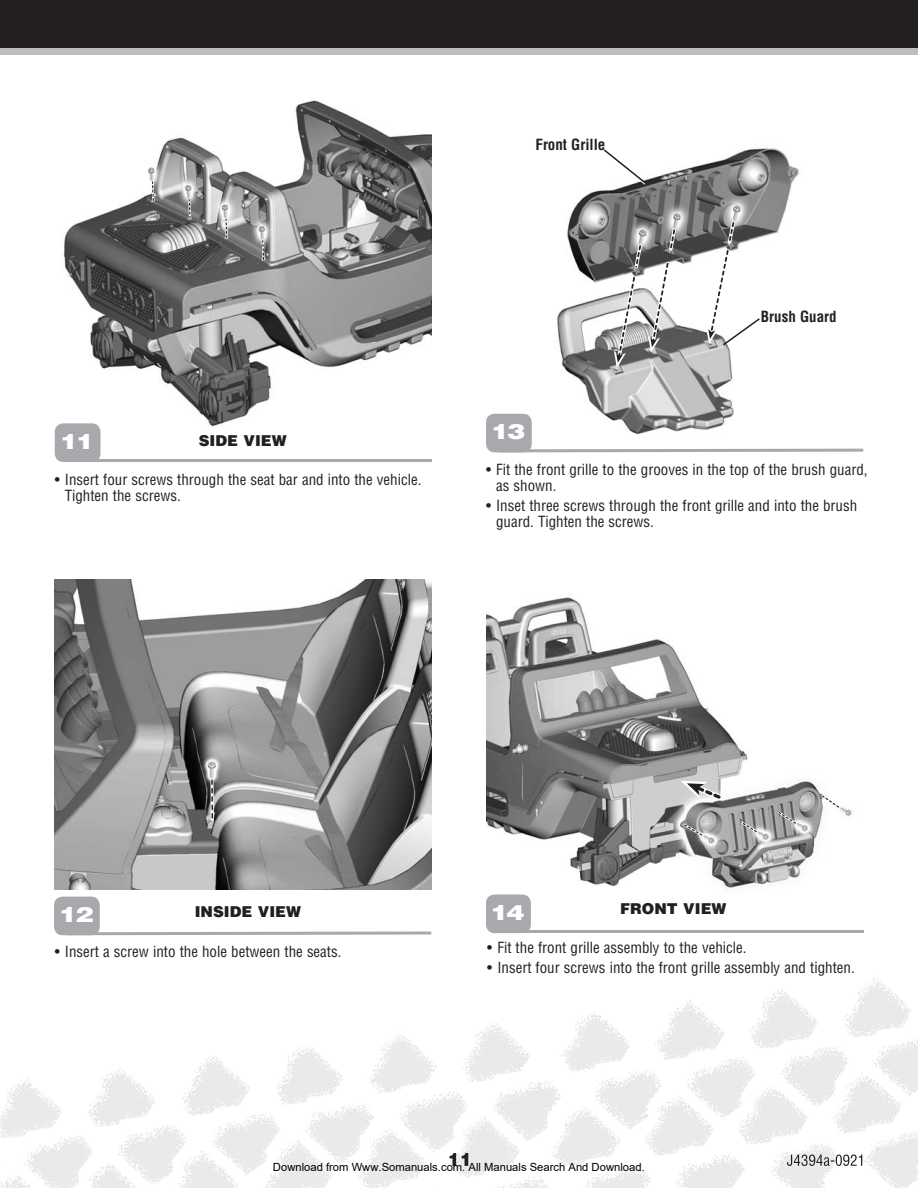
<style>
.page{position:relative;width:918px;height:1188px;background:#fff}
.page>*{position:absolute;margin:0;border:0;box-sizing:border-box;transform-origin:0 0}
.t1{font:900 21px "Helvetica LT Std";letter-spacing:-.08em;color:#fff;scale:1.3 1}
.t2{font:900 18px "Helvetica LT Std";color:#231f20}
.t3{font:condensed 15px/16.5px "Helvetica LT Std";color:#231f20}
.t4{font:900 15px "Helvetica LT Std";color:#231f20}
.t5{font:700 condensed 15px "Helvetica LT Std";color:#231f20}
.t6{font:11.25px "Arial";color:#000}
</style>
<div class="page">
<img style="left:0;top:977px;width:918px;height:211px">
<img style="left:787px;top:1155px;width:75px;height:11px">
<img style="left:450px;top:1153px;width:18px;height:13px">
<div style="left:0;top:47px;width:918px;height:8px;background:#bbbdbf"></div>
<div style="left:0;top:0;width:918px;height:48px;background:#231f20"></div>
<img style="left:63px;top:100px;width:369px;height:329px">
<svg style="left:260px;top:238px;width:6px;height:24px"></svg>
<svg style="left:224px;top:217px;width:5px;height:23px"></svg>
<svg style="left:187px;top:197px;width:5px;height:24px"></svg>
<svg style="left:150px;top:180px;width:6px;height:23px"></svg>
<div style="left:55px;top:423px;width:45px;height:39px;background:#a7a9ac;border-radius:9px"></div>
<hr style="left:67px;top:459px;width:365px;height:3px;background:#a7a9ac">
<div style="left:54px;top:897px;width:46px;height:38px;background:#a7a9ac;border-radius:9px"></div>
<svg style="left:94px;top:932px;width:337px;height:3px"></svg>
<img style="left:54px;top:579px;width:378px;height:311px">
<hr style="left:211px;top:780px;width:3px;height:40px;background:#fff">
<svg style="left:211px;top:780px;width:2px;height:39px"></svg>
<img style="left:557px;top:148px;width:242px;height:287px">
<svg style="left:614px;top:226px;width:64px;height:142px"></svg>
<img style="left:486px;top:597px;width:366px;height:298px">
<svg style="left:681px;top:781px;width:45px;height:23px"></svg>
<svg style="left:681px;top:822px;width:24px;height:16px"></svg>
<svg style="left:820px;top:793px;width:22px;height:17px"></svg>
<svg style="left:776px;top:810px;width:23px;height:16px"></svg>
<svg style="left:737px;top:819px;width:22px;height:16px"></svg>
<div style="left:486px;top:414px;width:46px;height:38px;background:#a7a9ac;border-radius:9px"></div>
<svg style="left:526px;top:449px;width:337px;height:3px"></svg>
<div style="left:486px;top:895px;width:45px;height:38px;background:#a7a9ac;border-radius:9px"></div>
<hr style="left:498px;top:930px;width:366px;height:3px;background:#a7a9ac">
<svg style="left:603px;top:149px;width:43px;height:36px"></svg>
<svg style="left:706px;top:219px;width:54px;height:126px"></svg>
<h1 class="t1" style="left:60px;top:434px;width:28px">11</h1>
<p class="t4" style="left:199px;top:435px;width:89px">SIDE VIEW</p>
<p class="t3" style="left:65px;top:473px;width:358px;text-indent:-10px">• Insert four screws through the seat bar and into the vehicle.<br>Tighten the screws.</p>
<p class="t5" style="left:536px;top:140px;width:71px">Front Grille</p>
<h1 class="t1" style="left:491px;top:424px;width:28px">13</h1>
<p class="t5" style="left:761px;top:311px;width:77px">Brush Guard</p>
<p class="t3" style="left:496px;top:463px;width:373px;text-indent:-10px">• Fit the front grille to the grooves in the top of the brush guard, as shown.</p>
<p class="t3" style="left:496px;top:499px;width:363px;text-indent:-10px">• Inset three screws through the front grille and into the brush guard. Tighten the screws.</p>
<p class="t4" style="left:195px;top:907px;width:108px">INSIDE VIEW</p>
<h1 class="t1" style="left:59px;top:907px;width:28px">12</h1>
<p class="t3" style="left:55px;top:945px;width:288px">• Insert a screw into the hole between the seats.</p>
<h1 class="t1" style="left:491px;top:905px;width:28px">14</h1>
<p class="t4" style="left:620px;top:904px;width:108px">FRONT VIEW</p>
<p class="t3" style="left:487px;top:942px;width:261px">• Fit the front grille assembly to the vehicle.</p>
<p class="t3" style="left:487px;top:961px;width:369px">• Insert four screws into the front grille assembly and tighten.</p>
<p class="t2" style="left:448px;top:1153px;width:26px">11</p>
<p class="t6" style="left:273px;top:1160px;width:373px">Download from Www.Somanuals.com. All Manuals Search And Download.</p>
</div>
